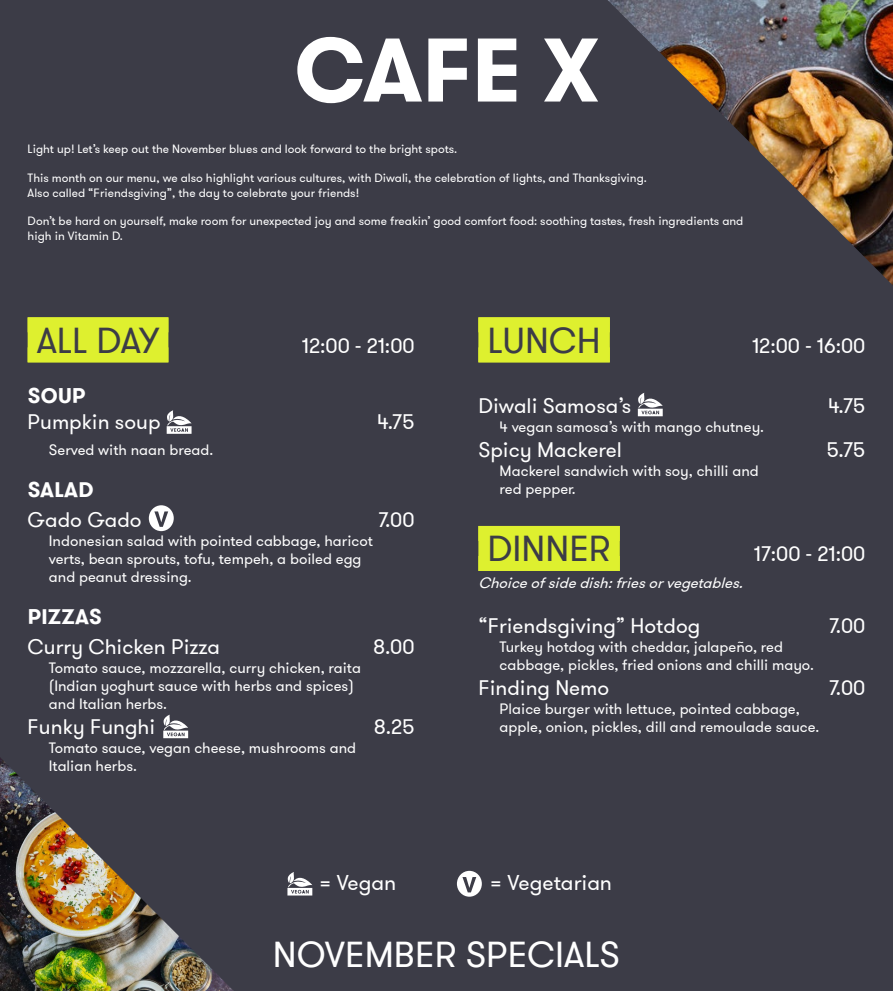
<style>
.page{position:relative;width:893px;height:991px;background:#3c3c47}
.page>*{position:absolute;margin:0;border:0;box-sizing:border-box;transform-origin:0 0}
.t1{font:700 90px "GT Walsheim";color:#fff}
.t2{font:36px "GT Walsheim";color:#3c3c47}
.t3{font:36px "GT Walsheim";color:#fff}
.t4{font:21.3px "GT Walsheim";color:#fff}
.t5{font:21px "GT Walsheim";color:#fff}
.t6{font:700 21px "GT Walsheim";letter-spacing:.015em;color:#fff}
.t7{font:15px/18px "GT Walsheim";color:#fff}
.t8{font:italic 15px "GT Walsheim";color:#fff}
.t9{font:12px/14.4px "GT Walsheim";color:#fff}
</style>
<div class="page">
<img style="left:0;top:757px;width:234px;height:234px">
<img style="left:608px;top:0;width:285px;height:285px">
<div style="left:28px;top:317px;width:140px;height:45px;background:#def02f"></div>
<div style="left:478px;top:317px;width:132px;height:45px;background:#def02f"></div>
<div style="left:478px;top:526px;width:142px;height:45px;background:#def02f"></div>
<svg style="left:457px;top:871px;width:25px;height:25px"></svg>
<svg style="left:287px;top:872px;width:25px;height:23px"></svg>
<svg style="left:167px;top:410px;width:25px;height:24px"></svg>
<svg style="left:163px;top:714px;width:25px;height:24px"></svg>
<svg style="left:638px;top:393px;width:25px;height:23px"></svg>
<svg style="left:149px;top:505px;width:25px;height:26px"></svg>
<h1 class="t1" style="left:294px;top:11px;width:306px">CAFE X</h1>
<p class="t9" style="left:28px;top:142px;width:431px">Light up! Let’s keep out the November blues and look forward to the bright spots.</p>
<p class="t9" style="left:28px;top:171px;width:621px">This month on our menu, we also highlight various cultures, with Diwali, the celebration of lights, and Thanksgiving.<br>Also called “Friendsgiving”, the day to celebrate your friends!</p>
<p class="t9" style="left:28px;top:214px;width:717px">Don’t be hard on yourself, make room for unexpected joy and some freakin’ good comfort food: soothing tastes, fresh ingredients and high in Vitamin D.</p>
<h2 class="t2" style="left:37px;top:317px;width:124px">ALL DAY</h2>
<h3 class="t5" style="left:302px;top:332px;width:114px">12:00 - 21:00</h3>
<h3 class="t6" style="left:28px;top:381px;width:59px">SOUP</h3>
<h3 class="t5" style="left:28px;top:408px;width:134px">Pumpkin soup</h3>
<h3 class="t5" style="left:377px;top:408px;width:39px">4.75</h3>
<p class="t7" style="left:49px;top:441px;width:166px">Served with naan bread.</p>
<h3 class="t6" style="left:28px;top:476px;width:67px">SALAD</h3>
<h3 class="t5" style="left:28px;top:506px;width:116px">Gado Gado</h3>
<h3 class="t5" style="left:378px;top:506px;width:38px">7.00</h3>
<p class="t7" style="left:49px;top:531px;width:325px">Indonesian salad with pointed cabbage, haricot verts, bean sprouts, tofu, tempeh, a boiled egg and peanut dressing.</p>
<h3 class="t6" style="left:28px;top:603px;width:75px">PIZZAS</h3>
<h3 class="t5" style="left:28px;top:633px;width:194px">Curry Chicken Pizza</h3>
<h3 class="t5" style="left:373px;top:633px;width:43px">8.00</h3>
<p class="t7" style="left:49px;top:658px;width:314px">Tomato sauce, mozzarella, curry chicken, raita (Indian yoghurt sauce with herbs and spices) and Italian herbs.</p>
<h3 class="t5" style="left:28px;top:713px;width:129px">Funky Funghi</h3>
<h3 class="t5" style="left:374px;top:713px;width:42px">8.25</h3>
<p class="t7" style="left:49px;top:738px;width:309px">Tomato sauce, vegan cheese, mushrooms and<br>Italian herbs.</p>
<h2 class="t2" style="left:487px;top:317px;width:115px">LUNCH</h2>
<h3 class="t5" style="left:752px;top:332px;width:115px">12:00 - 16:00</h3>
<h3 class="t5" style="left:478px;top:392px;width:154px">Diwali Samosa’s</h3>
<h3 class="t5" style="left:828px;top:392px;width:39px">4.75</h3>
<p class="t7" style="left:500px;top:417px;width:266px">4 vegan samosa’s with mango chutney.</p>
<h3 class="t5" style="left:478px;top:436px;width:145px">Spicy Mackerel</h3>
<h3 class="t5" style="left:826px;top:436px;width:40px">5.75</h3>
<p class="t7" style="left:500px;top:461px;width:261px">Mackerel sandwich with soy, chilli and red pepper.</p>
<h2 class="t2" style="left:487px;top:526px;width:125px">DINNER</h2>
<h3 class="t5" style="left:754px;top:540px;width:113px">17:00 - 21:00</h3>
<p class="t8" style="left:478px;top:573px;width:271px">Choiceofsidedish:friesorvegetables.</p>
<h3 class="t5" style="left:478px;top:612px;width:223px">“Friendsgiving” Hotdog</h3>
<h3 class="t5" style="left:829px;top:612px;width:38px">7.00</h3>
<p class="t7" style="left:500px;top:638px;width:316px">Turkey hotdog with cheddar, jalapeño, red cabbage, pickles, fried onions and chilli mayo.</p>
<h3 class="t5" style="left:478px;top:675px;width:132px">Finding Nemo</h3>
<h3 class="t5" style="left:829px;top:675px;width:38px">7.00</h3>
<p class="t7" style="left:500px;top:700px;width:321px">Plaice burger with lettuce, pointed cabbage, apple, onion, pickles, dill and remoulade sauce.</p>
<h3 class="t4" style="left:319px;top:869px;width:79px">= Vegan</h3>
<h3 class="t4" style="left:490px;top:869px;width:124px">= Vegetarian</h3>
<h2 class="t3" style="left:273px;top:932px;width:349px">NOVEMBER SPECIALS</h2>
</div>
